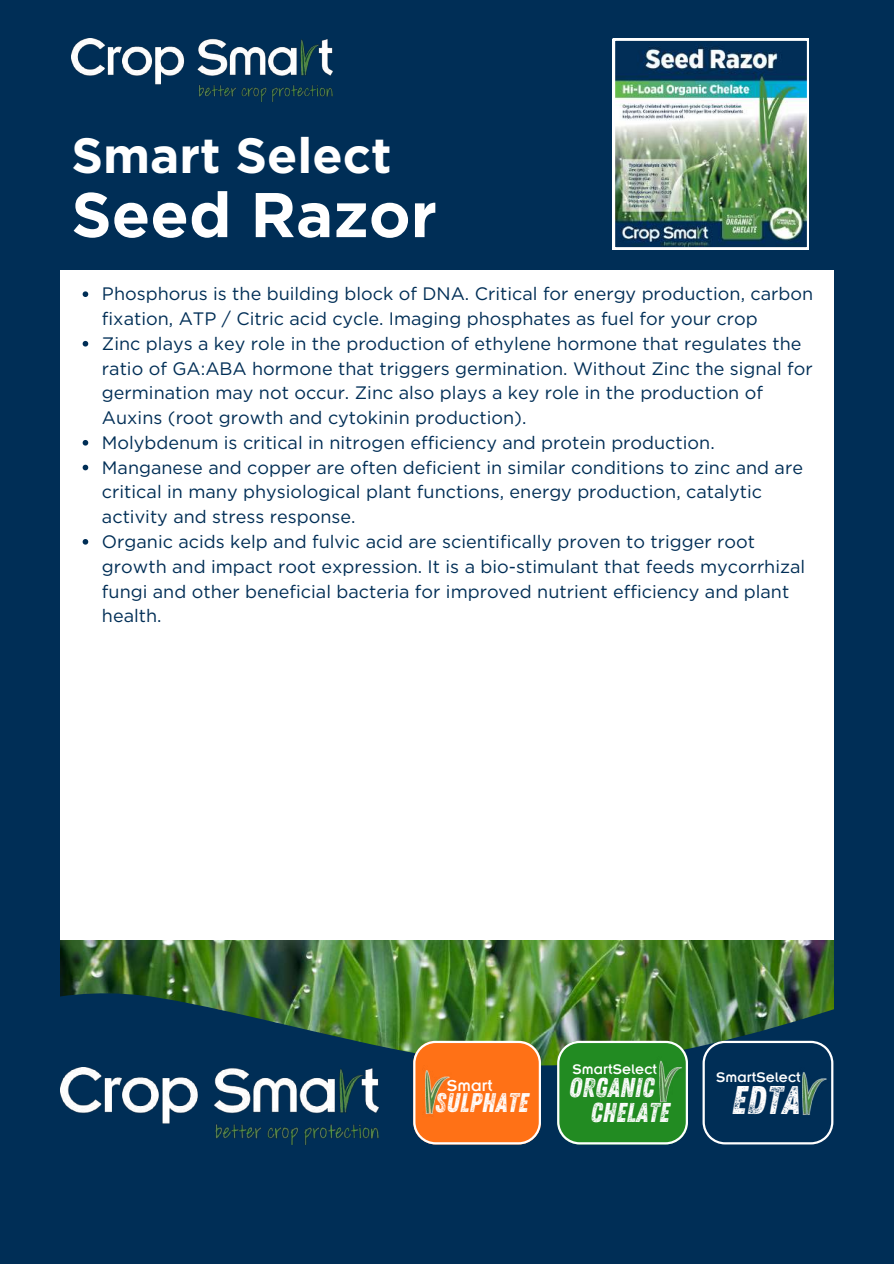
<style>
.page{position:relative;width:894px;height:1264px;background:#fff}
.page>*{position:absolute;margin:0;border:0;box-sizing:border-box;transform-origin:0 0}
.t1{font:700 63px "Gotham";color:#fff}
.t2{font:700 49.5px "Gotham";color:#fff}
.t3{font:39.9px "Zing Rust G2 Base";color:#fff}
.t4{font:27.15px/25.8px "Zing Rust G2 Base";letter-spacing:.005em;color:#fff}
.t5{font:27px "Zing Rust G2 Base";letter-spacing:.005em;color:#fff}
.t6{font:18px/24.8px "Gotham";color:#002e56}
.t7{font:18px "Zing Rust G2 Base";letter-spacing:.005em;color:#fff}
.t8{font:17.4px "Insignia LT Pro";letter-spacing:.005em;color:#fff}
.t9{font:15.3px "Insignia LT Pro";letter-spacing:.005em;color:#fff}
.t10{font:11.55px "Insignia LT Pro";letter-spacing:.005em;color:#fff}
.t11{font:10.05px "Insignia LT Pro";letter-spacing:.005em;color:#fff}
</style>
<div class="page">
<div style="left:0;top:0;width:893px;height:1263px;background:#002e56"></div>
<div style="left:60px;top:271px;width:773px;height:813px;background:#fff"></div>
<img style="left:71px;top:39px;width:261px;height:63px">
<img style="left:60px;top:940px;width:773px;height:48px">
<img style="left:60px;top:988px;width:774px;height:157px">
<svg style="left:413px;top:1040px;width:420px;height:105px"></svg>
<img style="left:651px;top:1056px;width:33px;height:50px">
<img style="left:60px;top:1067px;width:319px;height:76px">
<img style="left:612px;top:39px;width:196px;height:210px">
<svg style="left:83px;top:291px;width:5px;height:6px"></svg>
<svg style="left:83px;top:341px;width:5px;height:5px"></svg>
<svg style="left:83px;top:440px;width:5px;height:5px"></svg>
<svg style="left:83px;top:464px;width:5px;height:6px"></svg>
<svg style="left:83px;top:539px;width:5px;height:5px"></svg>
<h2 class="t2" style="left:71px;top:133px;width:322px">Smart Select</h2>
<h1 class="t1" style="left:71px;top:187px;width:367px">Seed Razor</h1>
<p class="t6" style="left:102px;top:281px;width:712px">Phosphorus is the building block of DNA. Critical for energy production, carbon fixation, ATP / Citric acid cycle. Imaging phosphates as fuel for your crop<br>Zinc plays a key role in the production of ethylene hormone that regulates the ratio of GA:ABA hormone that triggers germination. Without Zinc the signal for germination may not occur. Zinc also plays a key role in the production of Auxins (root growth and cytokinin production).<br>Molybdenum is critical in nitrogen efficiency and protein production.<br>Manganese and copper are often deficient in similar conditions to zinc and are critical in many physiological plant functions, energy production, catalytic activity and stress response.<br>Organic acids kelp and fulvic acid are scientifically proven to trigger root growth and impact root expression. It is a bio-stimulant that feeds mycorrhizal fungi and other beneficial bacteria for improved nutrient efficiency and plant health.</p>
<p class="t8" style="left:446px;top:1079px;width:47px">Smart</p>
<h3 class="t5" style="left:435px;top:1086px;width:95px">SULPHATE</h3>
<p class="t10" style="left:495px;top:1110px;width:32px">Smart</p>
<p class="t9" style="left:572px;top:1064px;width:86px">SmartSelect</p>
<h3 class="t4" style="left:590px;top:1074px;width:81px;text-indent:-22px">ORGANIC<br>CHELATE</h3>
<p class="t11" style="left:579px;top:1100px;width:58px">SmartSelect</p>
<p class="t7" style="left:576px;top:1105px;width:58px">ORGANIC</p>
<p class="t9" style="left:716px;top:1072px;width:86px">SmartSelect</p>
<h3 class="t3" style="left:731px;top:1076px;width:70px">EDTA</h3>
</div>
